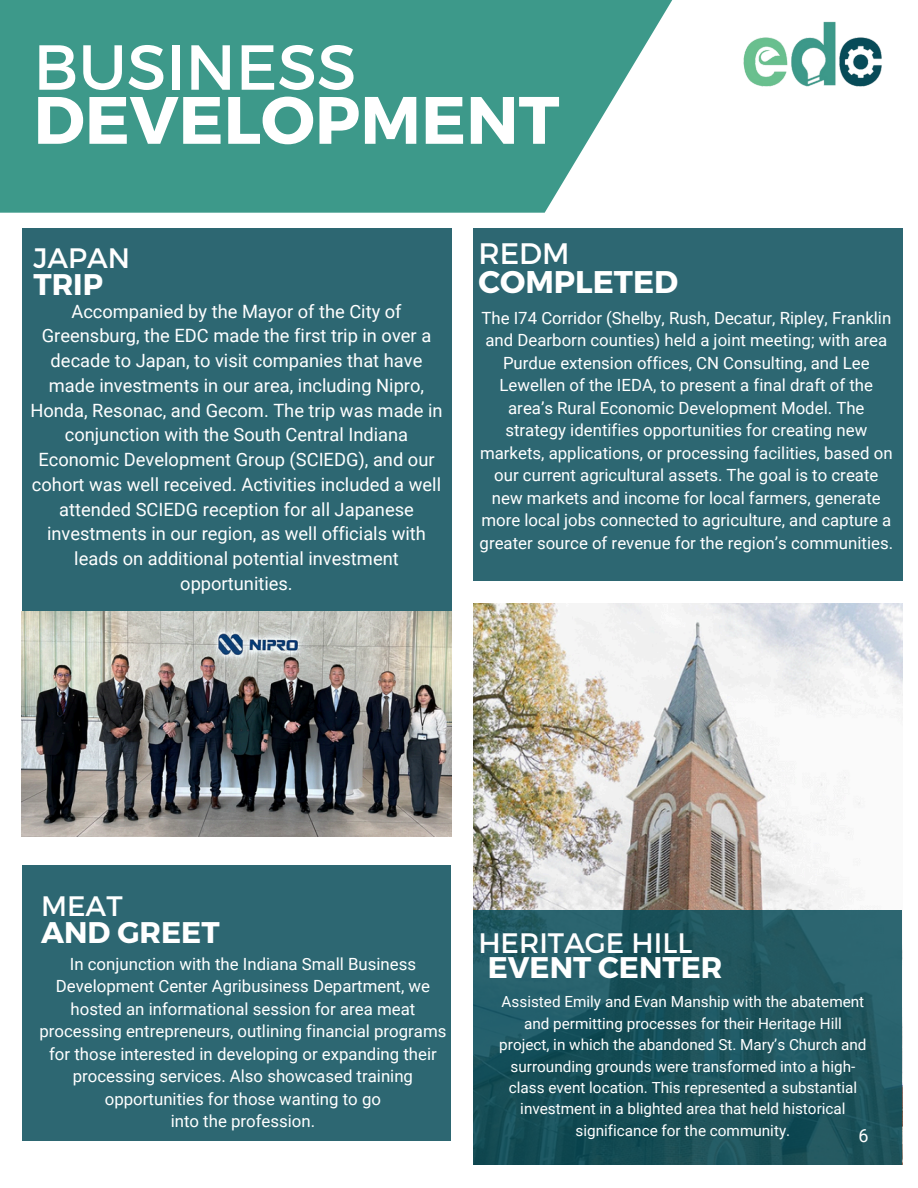
<style>
.page{position:relative;width:918px;height:1188px;background:#fff}
.page>*{position:absolute;margin:0;border:0;box-sizing:border-box;transform-origin:0 0}
.t1{font:700 66.9px "Montserrat";color:#fff}
.t2{font:63.45px "Montserrat";color:#fff}
.t3{font:700 31.35px "Montserrat";color:#fff}
.t4{font:700 29.85px "Montserrat";color:#fff}
.t5{font:29.55px "Montserrat";color:#fff}
.t6{font:28.05px "Montserrat";color:#fff}
.t7{font:18.3px/24.8px "Roboto";color:#fff;text-align:center}
.t8{font:18px "Roboto";color:#fff}
.t9{font:16.8px/22.5px "Roboto";color:#fff;text-align:center}
.t10{font:15.3px/21.3px "Roboto";color:#fff;text-align:center}
</style>
<div class="page">
<svg style="left:0;top:0;width:673px;height:213px;background:#4fa295"></svg>
<div style="left:22px;top:228px;width:429px;height:478px;background:#2d6772"></div>
<img style="left:743px;top:21px;width:139px;height:66px">
<div style="left:473px;top:228px;width:429px;height:352px;background:#2d6772"></div>
<img style="left:22px;top:611px;width:430px;height:225px">
<img style="left:473px;top:604px;width:430px;height:560px">
<svg style="left:473px;top:910px;width:429px;height:254px;background:#1e555e"></svg>
<div style="left:22px;top:865px;width:429px;height:276px;background:#2d6772"></div>
<h2 class="t2" style="left:33px;top:26px;width:324px">BUSINESS</h2>
<h1 class="t1" style="left:33px;top:76px;width:527px">DEVELOPMENT</h1>
<h3 class="t6" style="left:33px;top:240px;width:98px">JAPAN</h3>
<h3 class="t4" style="left:33px;top:265px;width:71px">TRIP</h3>
<p class="t7" style="left:30px;top:299px;width:414px">Accompanied by the Mayor of the City of Greensburg, the EDC made the first trip in over a decade to Japan, to visit companies that have made investments in our area, including Nipro, Honda, Resonac, and Gecom. The trip was made in conjunction with the South Central Indiana Economic Development Group (SCIEDG), and our cohort was well received. Activities included a well attended SCIEDG reception for all Japanese investments in our region, as well officials with leads on additional potential investment opportunities.</p>
<h3 class="t5" style="left:478px;top:234px;width:93px">REDM</h3>
<h3 class="t3" style="left:478px;top:262px;width:201px">COMPLETED</h3>
<p class="t9" style="left:480px;top:307px;width:415px">The I74 Corridor (Shelby, Rush, Decatur, Ripley, Franklin and Dearborn counties) held a joint meeting; with area Purdue extension offices, CN Consulting, and Lee Lewellen of the IEDA, to present a final draft of the area’s Rural Economic Development Model. The strategy identifies opportunities for creating new markets, applications, or processing facilities, based on our current agricultural assets. The goal is to create new markets and income for local farmers, generate more local jobs connected to agriculture, and capture a greater source of revenue for the region’s communities.</p>
<h3 class="t6" style="left:41px;top:888px;width:83px">MEAT</h3>
<h3 class="t4" style="left:41px;top:913px;width:180px">AND GREET</h3>
<p class="t9" style="left:39px;top:953px;width:409px">In conjunction with the Indiana Small Business Development Center Agribusiness Department, we hosted an informational session for area meat processing entrepreneurs, outlining financial programs for those interested in developing or expanding their processing services. Also showcased training opportunities for those wanting to go<br>into the profession.</p>
<h3 class="t6" style="left:478px;top:925px;width:215px">HERITAGE HILL</h3>
<h3 class="t4" style="left:488px;top:948px;width:236px">EVENT CENTER</h3>
<p class="t10" style="left:499px;top:992px;width:369px">Assisted Emily and Evan Manship with the abatement and permitting processes for their Heritage Hill project, in which the abandoned St. Mary’s Church and surrounding grounds were transformed into a high&shy;class event location. This represented a substantial investment in a blighted area that held historical significance for the community.</p>
<p class="t8" style="left:858px;top:1126px;width:12px">6</p>
</div>
